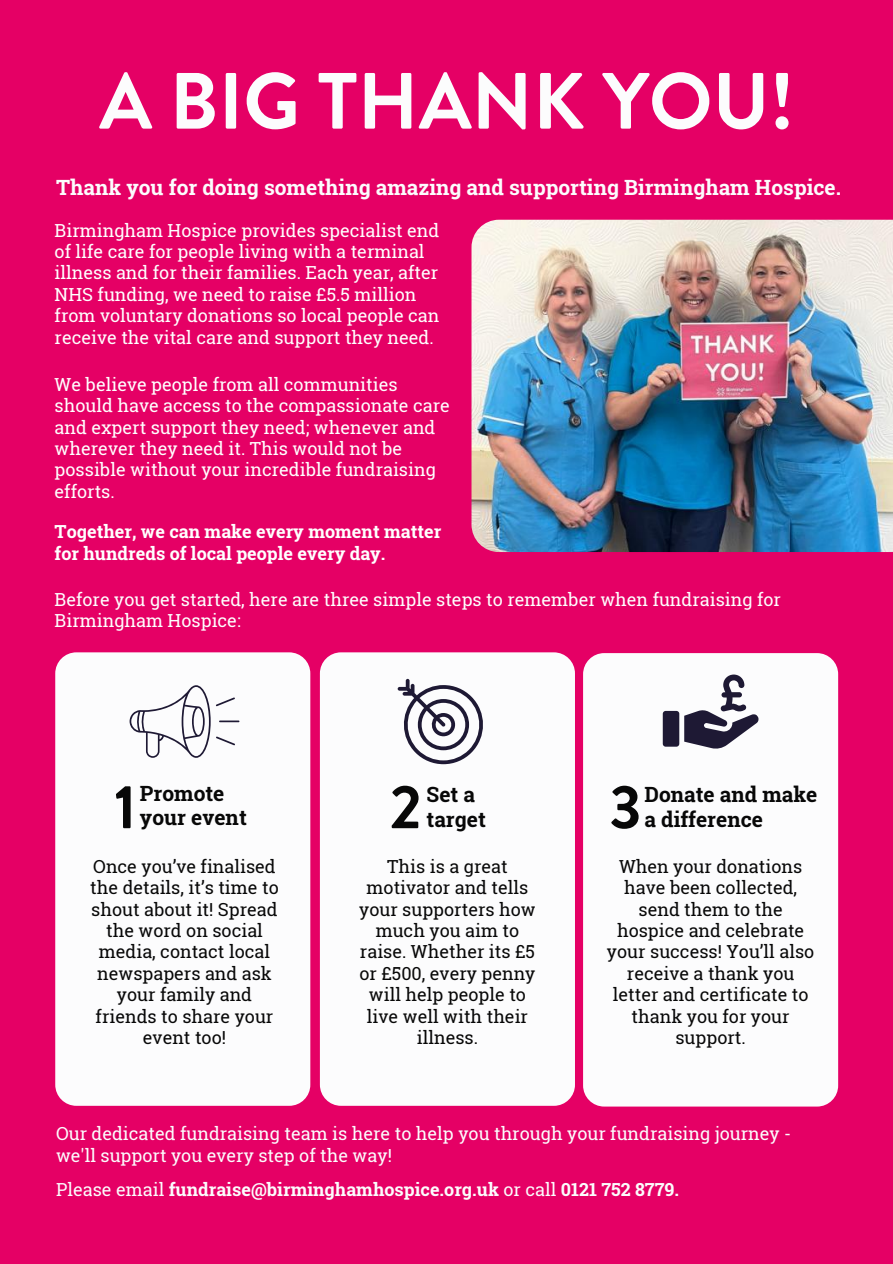
<style>
.page{position:relative;width:893px;height:1264px;background:#fff}
.page>*{position:absolute;margin:0;border:0;box-sizing:border-box;transform-origin:0 0}
.t1{font:700 79.5px "Brandon Grotesque";color:#fcfcfd}
.t2{font:700 61.65px "Brandon Grotesque";color:#080808}
.t3{font:700 21px "Roboto Slab";color:#fcfcfd}
.t4{font:700 21px/24.8px "Roboto Slab";color:#080808}
.t5{font:18px/21.3px "Roboto Slab";color:#080808;text-align:center}
.t6{font:18px/21.3px "Roboto Slab";color:#fff}
.t7{font:18px/21.3px "Roboto Slab";color:#fcfcfd}
.t8{font:18px/21.3px "Roboto Slab";color:#fefefe}
.t9{font:700 18px/21.3px "Roboto Slab";color:#fff}
.t10{font:700 18px "Roboto Slab";color:#fcfcfd}
.s1{font-weight:400}
</style>
<div class="page">
<div style="left:0;top:0;width:892px;height:1263px;background:#e50065"></div>
<img style="left:471px;top:220px;width:421px;height:332px">
<div style="left:55px;top:652px;width:255px;height:453px;background:#fcfcfd;border-radius:21px"></div>
<div style="left:583px;top:653px;width:255px;height:453px;background:#fcfcfd;border-radius:21px"></div>
<div style="left:320px;top:652px;width:255px;height:453px;background:#fcfcfd;border-radius:21px"></div>
<hr style="left:219px;top:720px;width:20px;height:2px;background:#1e1934">
<svg style="left:130px;top:685px;width:105px;height:72px"></svg>
<svg style="left:397px;top:679px;width:86px;height:85px"></svg>
<div style="left:662px;top:711px;width:17px;height:35px;background:#1e1934;border-radius:3px"></div>
<svg style="left:684px;top:674px;width:74px;height:74px"></svg>
<h1 class="t1" style="left:99px;top:45px;width:696px">A BIG THANK YOU!</h1>
<p class="t3" style="left:56px;top:172px;width:786px">Thank you for doing something amazing and supporting Birmingham Hospice.</p>
<p class="t6" style="left:55px;top:219px;width:386px">Birmingham Hospice provides specialist end of life care for people living with a terminal illness and for their families. Each year, after NHS funding, we need to raise £5.5 million from voluntary donations so local people can receive the vital care and support they need.</p>
<p class="t6" style="left:55px;top:373px;width:396px">We believe people from all communities should have access to the compassionate care and expert support they need; whenever and wherever they need it. This would not be possible without your incredible fundraising efforts.</p>
<p class="t9" style="left:55px;top:521px;width:388px">Together, we can make every moment matter for hundreds of local people every day.</p>
<p class="t8" style="left:55px;top:588px;width:727px">Before you get started, here are three simple steps to remember when fundraising for<br>Birmingham Hospice:</p>
<p class="t4" style="left:140px;top:780px;width:86px">Promote</p>
<h2 class="t2" style="left:114px;top:763px;width:23px">1</h2>
<p class="t4" style="left:140px;top:805px;width:108px">your event</p>
<p class="t5" style="left:90px;top:855px;width:190px">Once you’ve finalised the details, it’s time to shout about it! Spread the word on social media, contact local newspapers and ask your family and friends to share your event too!</p>
<h2 class="t2" style="left:390px;top:763px;width:33px">2</h2>
<p class="t4" style="left:426px;top:781px;width:61px">Set a target</p>
<p class="t5" style="left:359px;top:855px;width:178px">This is a great motivator and tells your supporters how much you aim to raise. Whether its £5 or £500, every penny will help people to live well with their illness.</p>
<h2 class="t2" style="left:609px;top:763px;width:34px">3</h2>
<p class="t4" style="left:644px;top:782px;width:174px">Donate and make</p>
<p class="t4" style="left:644px;top:806px;width:120px">a difference</p>
<p class="t5" style="left:607px;top:855px;width:209px">When your donations have been collected, send them to the hospice and celebrate your success! You’ll also receive a thank you letter and certificate to thank you for your support.</p>
<p class="t7" style="left:56px;top:1122px;width:736px">Our dedicated fundraising team is here to help you through your fundraising journey - we'll support you every step of the way!</p>
<p class="t10" style="left:56px;top:1176px;width:624px"><span class="s1">Please email</span> fundraise@birminghamhospice.org.uk <span class="s1">or call</span> 0121 752 8779.</p>
</div>
